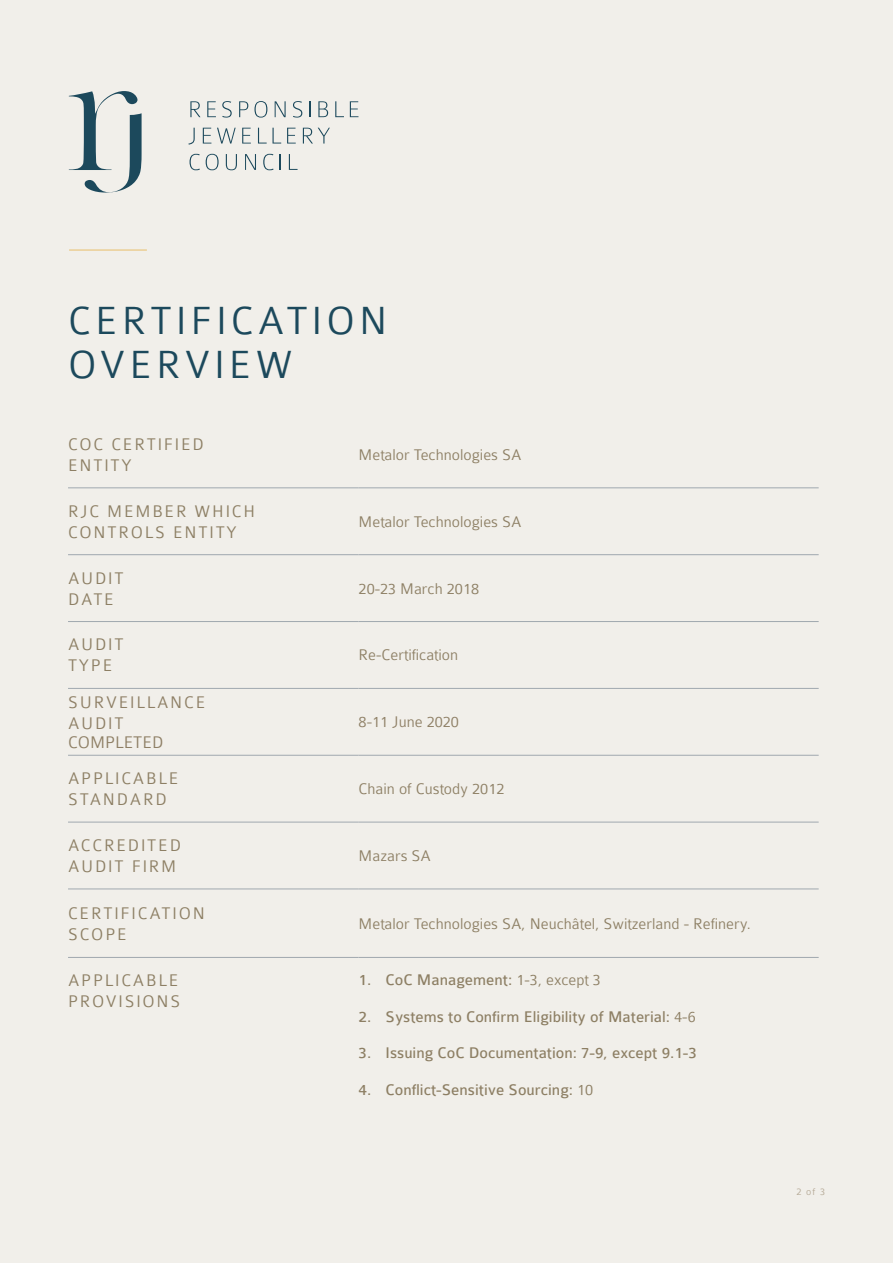
<style>
.page{position:relative;width:893px;height:1263px;background:#f1efea}
.page>*{position:absolute;margin:0;border:0;box-sizing:border-box;transform-origin:0 0}
.t1{font:300 42px/45px "Colaborate";letter-spacing:.1em;color:#1c495c}
.t2{font:300 18px/21px "Colaborate";letter-spacing:.1em;color:#8d7f64}
.t3{font:300 18px/21px "Colaborate";letter-spacing:.1em;color:#8e7f65}
.t4{font:300 18px "Colaborate";color:#8e7f65}
.t5{font:300 16.5px "Colaborate";color:#8d7f64}
.t6{font:16.5px "Colaborate";color:#8d7f64}
.t7{font:300 16.5px "Colaborate";color:#8e7f65}
.t8{font:300 10.5px "Colaborate";color:#b5a996}
.s1{font-weight:300}
</style>
<div class="page">
<hr style="left:69px;top:249px;width:78px;height:2px;background:#e9c378">
<hr style="left:68px;top:488px;width:291px;height:1px;background:#a0a8af">
<hr style="left:359px;top:488px;width:460px;height:1px;background:#a0a8af">
<hr style="left:68px;top:554px;width:291px;height:1px;background:#a0a8af">
<hr style="left:359px;top:554px;width:460px;height:1px;background:#a0a8af">
<hr style="left:68px;top:621px;width:291px;height:1px;background:#a0a8af">
<hr style="left:359px;top:621px;width:460px;height:1px;background:#a0a8af">
<hr style="left:68px;top:688px;width:291px;height:1px;background:#a0a8af">
<hr style="left:359px;top:688px;width:460px;height:1px;background:#a0a8af">
<hr style="left:68px;top:755px;width:291px;height:1px;background:#a0a8af">
<hr style="left:359px;top:755px;width:460px;height:1px;background:#a0a8af">
<hr style="left:68px;top:822px;width:291px;height:1px;background:#a0a8af">
<hr style="left:359px;top:822px;width:460px;height:1px;background:#a0a8af">
<hr style="left:68px;top:889px;width:291px;height:1px;background:#a0a8af">
<hr style="left:359px;top:889px;width:460px;height:1px;background:#a0a8af">
<hr style="left:68px;top:957px;width:291px;height:1px;background:#a0a8af">
<hr style="left:359px;top:957px;width:460px;height:1px;background:#a0a8af">
<svg style="left:68px;top:96px;width:291px;height:75px"></svg>
<svg style="left:69px;top:91px;width:73px;height:102px"></svg>
<svg style="left:190px;top:101px;width:10px;height:16px"></svg>
<svg style="left:207px;top:101px;width:9px;height:16px"></svg>
<svg style="left:222px;top:101px;width:10px;height:17px"></svg>
<svg style="left:239px;top:101px;width:9px;height:16px"></svg>
<svg style="left:254px;top:101px;width:13px;height:17px"></svg>
<svg style="left:275px;top:101px;width:11px;height:16px"></svg>
<svg style="left:293px;top:101px;width:9px;height:17px"></svg>
<svg style="left:309px;top:101px;width:2px;height:16px"></svg>
<svg style="left:318px;top:101px;width:10px;height:16px"></svg>
<svg style="left:335px;top:101px;width:9px;height:16px"></svg>
<svg style="left:350px;top:101px;width:8px;height:16px"></svg>
<svg style="left:188px;top:128px;width:7px;height:17px"></svg>
<svg style="left:203px;top:128px;width:8px;height:16px"></svg>
<svg style="left:217px;top:128px;width:19px;height:16px"></svg>
<svg style="left:242px;top:128px;width:9px;height:16px"></svg>
<svg style="left:258px;top:128px;width:23px;height:16px"></svg>
<svg style="left:287px;top:128px;width:9px;height:16px"></svg>
<svg style="left:303px;top:128px;width:27px;height:16px"></svg>
<svg style="left:190px;top:154px;width:10px;height:16px"></svg>
<svg style="left:206px;top:154px;width:13px;height:16px"></svg>
<svg style="left:226px;top:154px;width:11px;height:16px"></svg>
<svg style="left:245px;top:154px;width:11px;height:16px"></svg>
<svg style="left:263px;top:154px;width:11px;height:16px"></svg>
<svg style="left:280px;top:154px;width:1px;height:16px"></svg>
<svg style="left:289px;top:154px;width:9px;height:16px"></svg>
<h1 class="t1" style="left:68px;top:298px;width:321px">CERTIFICATION<br>OVERVIEW</h1>
<p class="t2" style="left:68px;top:434px;width:137px">COC CERTIFIED<br>ENTITY</p>
<p class="t5" style="left:359px;top:446px;width:165px">Metalor Technologies SA</p>
<p class="t2" style="left:68px;top:500px;width:189px">RJC MEMBER WHICH<br>CONTROLS ENTITY</p>
<p class="t5" style="left:359px;top:513px;width:165px">Metalor Technologies SA</p>
<p class="t2" style="left:68px;top:567px;width:57px">AUDIT<br>DATE</p>
<p class="t5" style="left:359px;top:580px;width:122px">20-23 March 2018</p>
<p class="t2" style="left:68px;top:634px;width:57px">AUDIT<br>TYPE</p>
<p class="t5" style="left:359px;top:647px;width:101px">Re-Certification</p>
<p class="t3" style="left:68px;top:692px;width:139px">SURVEILLANCE<br>AUDIT</p>
<p class="t4" style="left:68px;top:733px;width:97px">COMPLETED</p>
<p class="t7" style="left:359px;top:713px;width:102px">8-11 June 2020</p>
<p class="t2" style="left:68px;top:768px;width:112px">APPLICABLE<br>STANDARD</p>
<p class="t5" style="left:359px;top:780px;width:147px">Chain of Custody 2012</p>
<p class="t2" style="left:68px;top:835px;width:114px">ACCREDITED<br>AUDIT FIRM</p>
<p class="t5" style="left:359px;top:847px;width:74px">Mazars SA</p>
<p class="t2" style="left:68px;top:902px;width:138px">CERTIFICATION<br>SCOPE</p>
<p class="t5" style="left:359px;top:915px;width:394px">Metalor Technologies SA, Neuchâtel, Switzerland - Refinery.</p>
<p class="t2" style="left:68px;top:970px;width:114px">APPLICABLE<br>PROVISIONS</p>
<p class="t6" style="left:359px;top:971px;width:244px">1. CoC Management: <span class="s1">1-3, except 3</span></p>
<p class="t6" style="left:359px;top:1008px;width:339px">2. Systems to Confirm Eligibility of Material: <span class="s1">4-6</span></p>
<p class="t6" style="left:359px;top:1044px;width:340px">3. Issuing CoC Documentation: 7-9, except 9.1-3</p>
<p class="t6" style="left:359px;top:1081px;width:236px">4. Conflict-Sensitive Sourcing: <span class="s1">10</span></p>
<p class="t8" style="left:796px;top:1186px;width:30px">2 of 3</p>
</div>
